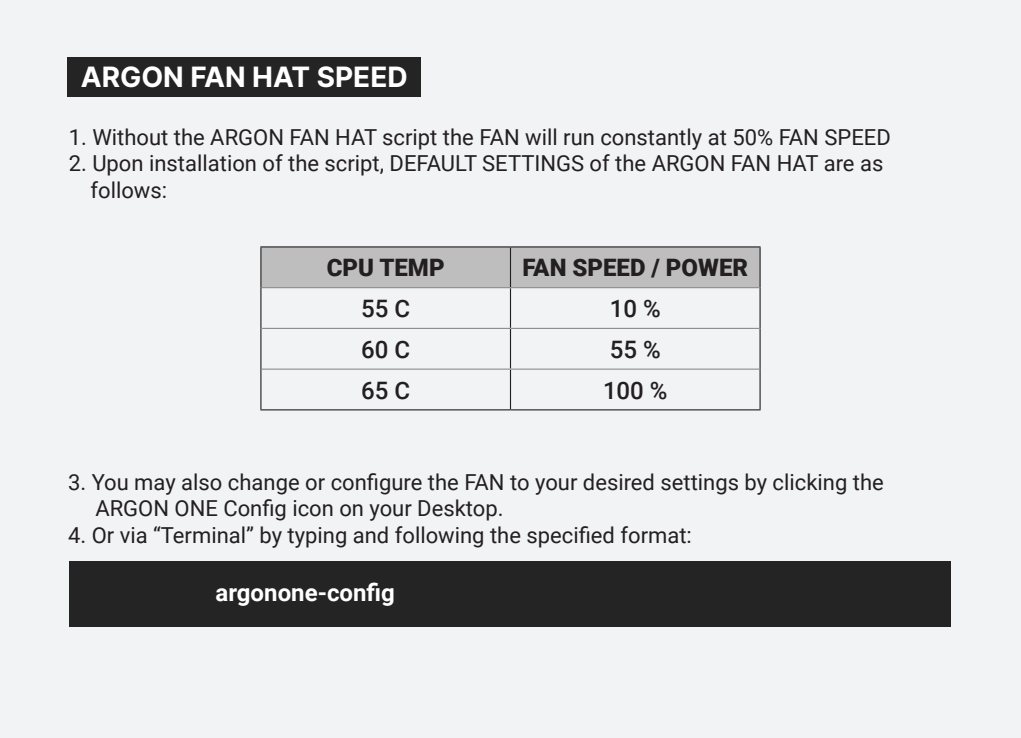
<style>
.page{position:relative;width:1021px;height:738px;background:#fff}
.page>*{position:absolute;margin:0;border:0;box-sizing:border-box;transform-origin:0 0}
.t1{font:700 28px "Inter";color:#fff}
.t2{font:900 24px "Roboto";color:#231f20}
.t3{font:500 24px "Roboto";color:#231f20}
.t4{font:700 24px "Roboto";color:#fff}
.t5{font:22px/26.4px "Roboto";color:#231f20}
</style>
<div class="page">
<div style="left:0;top:0;width:1020px;height:737px;background:#f2f3f4"></div>
<div style="left:67px;top:57px;width:354px;height:39px;background:#242424"></div>
<div style="left:70px;top:560px;width:881px;height:66px;background:#242424"></div>
<div style="left:261px;top:247px;width:498px;height:40px;background:#bfbebe"></div>
<hr style="left:260px;top:246px;width:250px;height:1px;background:#231f20">
<hr style="left:260px;top:247px;width:1px;height:40px;background:#231f20">
<hr style="left:510px;top:246px;width:250px;height:1px;background:#231f20">
<hr style="left:510px;top:247px;width:1px;height:40px;background:#231f20">
<hr style="left:759px;top:247px;width:1px;height:40px;background:#231f20">
<hr style="left:260px;top:287px;width:1px;height:41px;background:#231f20">
<hr style="left:510px;top:288px;width:1px;height:39px;background:#231f20">
<hr style="left:759px;top:287px;width:1px;height:41px;background:#231f20">
<hr style="left:260px;top:328px;width:1px;height:41px;background:#231f20">
<hr style="left:510px;top:329px;width:1px;height:39px;background:#231f20">
<hr style="left:759px;top:328px;width:1px;height:41px;background:#231f20">
<hr style="left:260px;top:369px;width:1px;height:40px;background:#231f20">
<hr style="left:510px;top:369px;width:1px;height:40px;background:#231f20">
<hr style="left:759px;top:369px;width:1px;height:40px;background:#231f20">
<hr style="left:260px;top:409px;width:250px;height:1px;background:#231f20">
<hr style="left:510px;top:409px;width:250px;height:1px;background:#231f20">
<hr style="left:261px;top:287px;width:249px;height:1px;background:#8d8d8d">
<hr style="left:510px;top:287px;width:249px;height:1px;background:#8d8d8d">
<hr style="left:261px;top:327px;width:249px;height:2px;background:#8d8d8d">
<hr style="left:510px;top:327px;width:249px;height:2px;background:#8d8d8d">
<hr style="left:261px;top:368px;width:249px;height:1px;background:#8d8d8d">
<hr style="left:510px;top:368px;width:249px;height:1px;background:#8d8d8d">
<p class="t1" style="left:81px;top:57px;width:329px">ARGON FAN HAT SPEED</p>
<p class="t5" style="left:69px;top:123px;width:823px">1. Without the ARGON FAN HAT script the FAN will run constantly at 50% FAN SPEED</p>
<p class="t5" style="left:91px;top:149px;width:794px;text-indent:-22px">2. Upon installation of the script, DEFAULT SETTINGS of the ARGON FAN HAT are as follows:</p>
<p class="t2" style="left:327px;top:251px;width:119px">CPU TEMP</p>
<p class="t2" style="left:522px;top:251px;width:227px">FAN SPEED / POWER</p>
<p class="t3" style="left:361px;top:291px;width:50px">55 C</p>
<p class="t3" style="left:610px;top:291px;width:52px">10 %</p>
<p class="t3" style="left:361px;top:332px;width:50px">60 C</p>
<p class="t3" style="left:610px;top:332px;width:52px">55 %</p>
<p class="t3" style="left:361px;top:373px;width:50px">65 C</p>
<p class="t3" style="left:603px;top:373px;width:66px">100 %</p>
<p class="t5" style="left:68px;top:467px;width:817px">3. You may also change or configure the FAN to your desired settings by clicking the</p>
<p class="t5" style="left:95px;top:494px;width:409px">ARGON ONE Config icon on your Desktop.</p>
<p class="t5" style="left:68px;top:520px;width:625px">4. Or via “Terminal” by typing and following the specified format:</p>
<p class="t4" style="left:215px;top:575px;width:181px">argonone-config</p>
</div>
